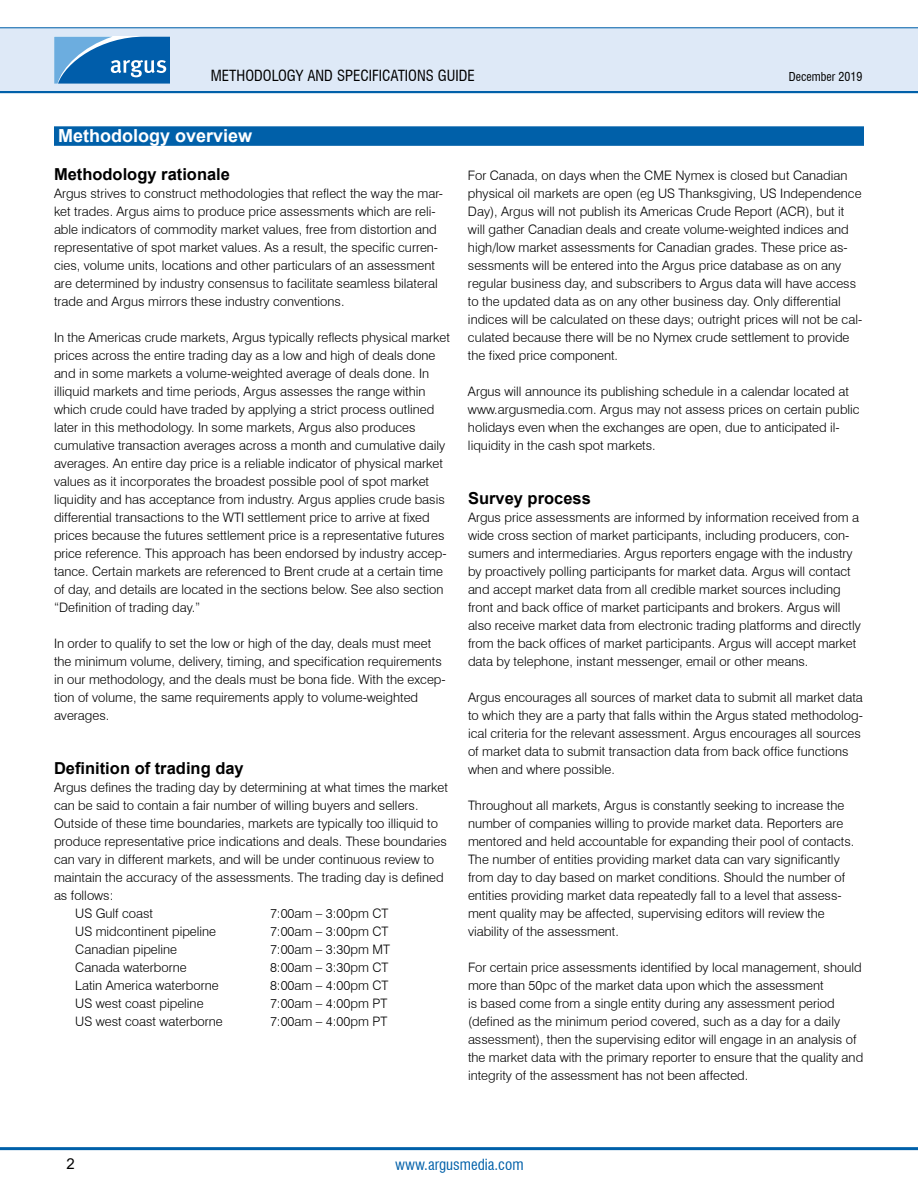
<style>
.page{position:relative;width:918px;height:1188px;background:#fff}
.page>*{position:absolute;margin:0;border:0;box-sizing:border-box;transform-origin:0 0}
.t1{font:700 18px "Arial";color:#fff}
.t2{font:700 16.5px "Arial";color:#000}
.t3{font:condensed 15px "Swiss 721 BT";color:#000}
.t4{font:condensed 15px "Swiss 721 BT";color:#0060a9}
.t5{font:15px "Arial";color:#000}
.t6{font:300 13.05px/18px "Swiss 721 BT";color:#000}
.t7{font:condensed 12px "Swiss 721 BT";color:#000}
</style>
<div class="page">
<hr style="left:0;top:90px;width:918px;height:3px;background:#0060a9">
<div style="left:0;top:28px;width:918px;height:63px;background:#dee9f7"></div>
<hr style="left:0;top:27px;width:918px;height:1px;background:#0060a9">
<svg style="left:54px;top:37px;width:116px;height:46px;background:#317ebd"></svg>
<hr style="left:0;top:1147px;width:918px;height:3px;background:#0060a9">
<div style="left:54px;top:126px;width:810px;height:20px;background:#0060a9"></div>
<p class="t3" style="left:211px;top:67px;width:265px">Methodology and specifications guide</p>
<p class="t7" style="left:789px;top:69px;width:75px">December 2019</p>
<h1 class="t1" style="left:58px;top:123px;width:196px">Methodology overview</h1>
<p class="t2" style="left:54px;top:163px;width:178px">Methodology rationale</p>
<p class="t6" style="left:54px;top:184px;width:391px">Argus strives to construct methodologies that reflect the way the mar&shy;ket trades. Argus aims to produce price assessments which are reli&shy;able indicators of commodity market values, free from distortion and representative of spot market values. As a result, the specific curren&shy;cies, volume units, locations and other particulars of an assessment are determined by industry consensus to facilitate seamless bilateral trade and Argus mirrors these industry conventions.</p>
<p class="t6" style="left:54px;top:328px;width:397px">In the Americas crude markets, Argus typically reflects physical market prices across the entire trading day as a low and high of deals done and in some markets a volume-weighted average of deals done. In illiquid markets and time periods, Argus assesses the range within which crude could have traded by applying a strict process outlined later in this methodology. In some markets, Argus also produces cumulative transaction averages across a month and cumulative daily averages. An entire day price is a reliable indicator of physical market values as it incorporates the broadest possible pool of spot market liquidity and has acceptance from industry. Argus applies crude basis differential transactions to the WTI settlement price to arrive at fixed prices because the futures settlement price is a representative futures price reference. This approach has been endorsed by industry accep&shy;tance. Certain markets are referenced to Brent crude at a certain time of day, and details are located in the sections below. See also section “Definition of trading day.”</p>
<p class="t6" style="left:54px;top:634px;width:393px">In order to qualify to set the low or high of the day, deals must meet the minimum volume, delivery, timing, and specification requirements in our methodology, and the deals must be bona fide. With the excep&shy;tion of volume, the same requirements apply to volume-weighted averages.</p>
<p class="t2" style="left:54px;top:757px;width:191px">Definition of trading day</p>
<p class="t6" style="left:54px;top:778px;width:396px">Argus defines the trading day by determining at what times the market</p>
<p class="t6" style="left:54px;top:796px;width:366px">can be said to contain a fair number of willing buyers and sellers.</p>
<p class="t6" style="left:54px;top:814px;width:385px">Outside of these time boundaries, markets are typically too illiquid to</p>
<p class="t6" style="left:54px;top:832px;width:394px">produce representative price indications and deals. These boundaries</p>
<p class="t6" style="left:54px;top:850px;width:382px">can vary in different markets, and will be under continuous review to</p>
<p class="t6" style="left:54px;top:868px;width:391px">maintain the accuracy of the assessments. The trading day is defined</p>
<p class="t6" style="left:54px;top:886px;width:61px">as follows:</p>
<p class="t6" style="left:75px;top:904px;width:79px">US Gulf coast</p>
<p class="t6" style="left:270px;top:904px;width:120px">7:00am – 3:00pm CT</p>
<p class="t6" style="left:75px;top:922px;width:142px">US midcontinent pipeline</p>
<p class="t6" style="left:270px;top:922px;width:120px">7:00am – 3:00pm CT</p>
<p class="t6" style="left:75px;top:940px;width:103px">Canadian pipeline</p>
<p class="t6" style="left:270px;top:940px;width:122px">7:00am – 3:30pm MT</p>
<p class="t6" style="left:75px;top:958px;width:113px">Canada waterborne</p>
<p class="t6" style="left:270px;top:958px;width:120px">8:00am – 3:30pm CT</p>
<p class="t6" style="left:75px;top:977px;width:145px">Latin America waterborne</p>
<p class="t6" style="left:270px;top:977px;width:120px">8:00am – 4:00pm CT</p>
<p class="t6" style="left:75px;top:995px;width:130px">US west coast pipeline</p>
<p class="t6" style="left:270px;top:995px;width:119px">7:00am – 4:00pm PT</p>
<p class="t6" style="left:75px;top:1013px;width:149px">US west coast waterborne</p>
<p class="t6" style="left:270px;top:1013px;width:119px">7:00am – 4:00pm PT</p>
<p class="t6" style="left:468px;top:166px;width:396px">For Canada, on days when the CME Nymex is closed but Canadian physical oil markets are open (eg US Thanksgiving, US Independence Day), Argus will not publish its Americas Crude Report (ACR), but it will gather Canadian deals and create volume-weighted indices and high/low market assessments for Canadian grades. These price as&shy;sessments will be entered into the Argus price database as on any regular business day, and subscribers to Argus data will have access to the updated data as on any other business day. Only differential indices will be calculated on these days; outright prices will not be cal&shy;culated because there will be no Nymex crude settlement to provide the fixed price component.</p>
<p class="t6" style="left:468px;top:382px;width:393px">Argus will announce its publishing schedule in a calendar located at www.argusmedia.com. Argus may not assess prices on certain public holidays even when the exchanges are open, due to anticipated il&shy;liquidity in the cash spot markets.</p>
<p class="t2" style="left:468px;top:487px;width:124px">Survey process</p>
<p class="t6" style="left:468px;top:508px;width:394px">Argus price assessments are informed by information received from a wide cross section of market participants, including producers, con&shy;sumers and intermediaries. Argus reporters engage with the industry by proactively polling participants for market data. Argus will contact and accept market data from all credible market sources including front and back office of market participants and brokers. Argus will also receive market data from electronic trading platforms and directly from the back offices of market participants. Argus will accept market data by telephone, instant messenger, email or other means.</p>
<p class="t6" style="left:468px;top:688px;width:397px">Argus encourages all sources of market data to submit all market data to which they are a party that falls within the Argus stated methodolog&shy;ical criteria for the relevant assessment. Argus encourages all sources of market data to submit transaction data from back office functions when and where possible.</p>
<p class="t6" style="left:468px;top:796px;width:388px">Throughout all markets, Argus is constantly seeking to increase the number of companies willing to provide market data. Reporters are mentored and held accountable for expanding their pool of contacts.<br>The number of entities providing market data can vary significantly from day to day based on market conditions. Should the number of entities providing market data repeatedly fall to a level that assess&shy;ment quality may be affected, supervising editors will review the viability of the assessment.</p>
<p class="t6" style="left:468px;top:959px;width:397px">For certain price assessments identified by local management, should more than 50pc of the market data upon which the assessment<br>is based come from a single entity during any assessment period (defined as the minimum period covered, such as a day for a daily assessment), then the supervising editor will engage in an analysis of the market data with the primary reporter to ensure that the quality and integrity of the assessment has not been affected.</p>
<p class="t5" style="left:67px;top:1154px;width:10px">2</p>
<p class="t4" style="left:395px;top:1155px;width:130px">www.argusmedia.com</p>
</div>
